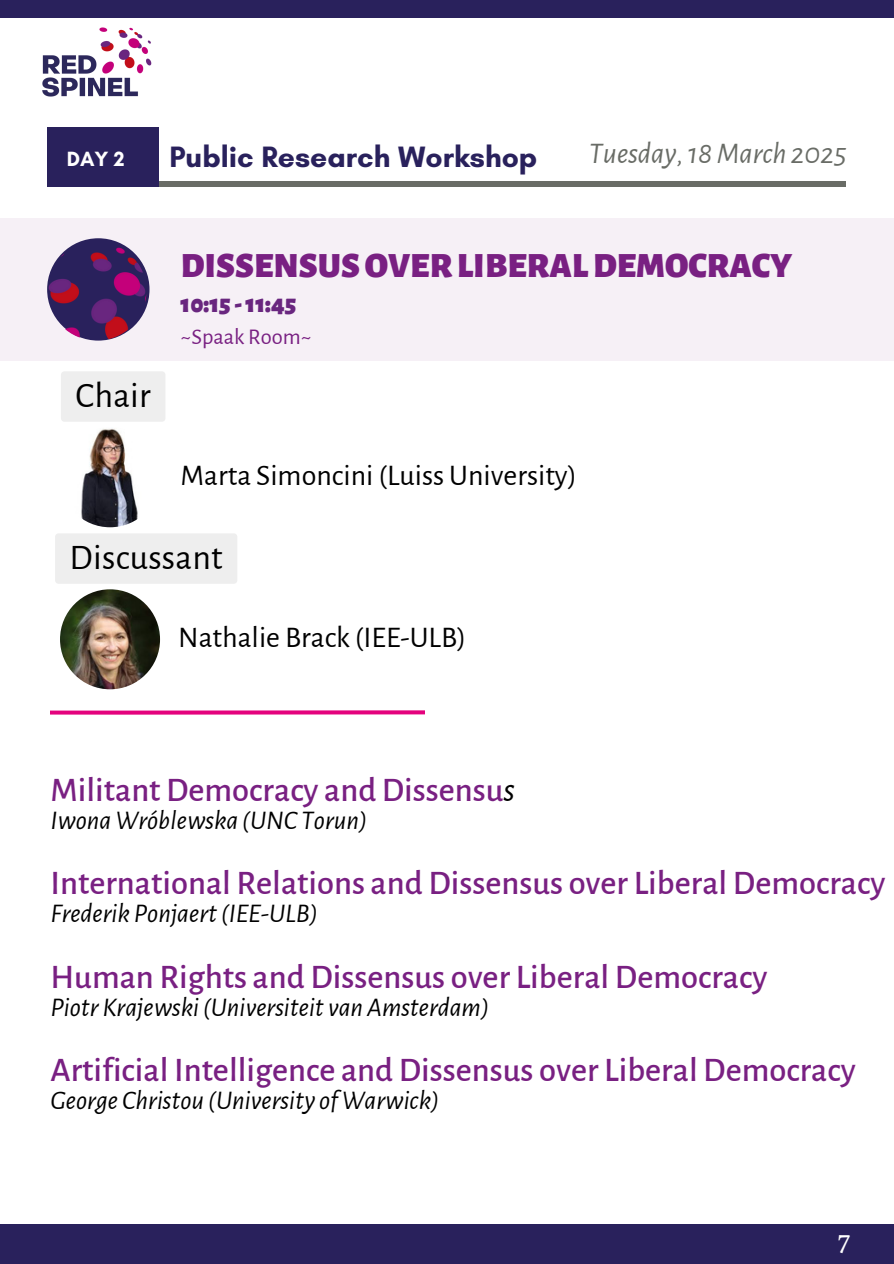
<style>
.page{position:relative;width:894px;height:1264px;background:#fff}
.page>*{position:absolute;margin:0;border:0;box-sizing:border-box;transform-origin:0 0}
.t1{font:36px "Alegreya Sans";letter-spacing:.005em;color:#000}
.t2{font:900 35.85px "Alegreya Sans";color:#792082}
.t3{font:500 34.5px "Alegreya Sans";color:#792082}
.t4{font:30px "Alegreya Sans";color:#000}
.t5{font:700 30px "Glacial Indifference";color:#29215c}
.t6{font:italic 30px "Alegreya Sans";color:#696c66}
.t7{font:30px "Alegreya";color:#fff}
.t8{font:italic 27px "Alegreya Sans";color:#000}
.t9{font:900 25.8px "Alegreya Sans";color:#69267f}
.t10{font:22.5px "Alegreya Sans";color:#792082}
.t11{font:700 21px "Glacial Indifference";color:#fff}
.s1{font-weight:400;font-style:italic;color:#000}
</style>
<div class="page">
<div style="left:0;top:0;width:893px;height:18px;background:#29215c"></div>
<img style="left:42px;top:27px;width:110px;height:70px">
<div style="left:47px;top:182px;width:798px;height:5px;background:#696c66"></div>
<div style="left:47px;top:128px;width:111px;height:59px;background:#29215c"></div>
<div style="left:0;top:218px;width:893px;height:142px;background:#f6f0f6"></div>
<svg style="left:47px;top:238px;width:102px;height:102px"></svg>
<img style="left:47px;top:241px;width:99px;height:99px;border-radius:50%">
<div style="left:61px;top:371px;width:104px;height:51px;background:#eee"></div>
<img style="left:60px;top:427px;width:100px;height:100px;border-radius:50%">
<svg style="left:50px;top:710px;width:374px;height:4px"></svg>
<div style="left:55px;top:533px;width:182px;height:50px;background:#eee"></div>
<img style="left:60px;top:589px;width:100px;height:100px;border-radius:50%">
<div style="left:0;top:1223px;width:893px;height:40px;background:#29215c"></div>
<p class="t11" style="left:67px;top:146px;width:59px">DAY 2</p>
<h4 class="t5" style="left:169px;top:138px;width:369px">Public Research Workshop</h4>
<h2 class="t6" style="left:588px;top:139px;width:259px">Tuesday,18March 2025</h2>
<h5 class="t1" style="left:75px;top:378px;width:77px">Chair</h5>
<h3 class="t2" style="left:181px;top:248px;width:612px">DISSENSUSOVERLIBERALDEMOCRACY</h3>
<p class="t9" style="left:180px;top:291px;width:117px">10:15 -11:45</p>
<h1 class="t10" style="left:180px;top:326px;width:132px">~Spaak Room~</h1>
<p class="t4" style="left:180px;top:460px;width:398px">Marta Simoncini (Luiss University)</p>
<p class="t1" style="left:70px;top:540px;width:155px">Discussant</p>
<p class="t4" style="left:178px;top:622px;width:289px">Nathalie Brack (IEE-ULB)</p>
<p class="t3" style="left:50px;top:773px;width:465px">Militant Democracy and Dissensu<span class="s1">s</span></p>
<p class="t8" style="left:50px;top:807px;width:318px">Iwona Wróblewska (UNC Torun)</p>
<h4 class="t3" style="left:50px;top:866px;width:836px">International Relations and Dissensus over Liberal Democracy</h4>
<h4 class="t8" style="left:50px;top:900px;width:269px">Frederik Ponjaert(IEE-ULB)</h4>
<p class="t3" style="left:50px;top:960px;width:718px">Human Rights and Dissensus over Liberal Democracy</p>
<p class="t8" style="left:50px;top:994px;width:440px">Piotr Krajewski (Universiteit van Amsterdam)</p>
<h2 class="t3" style="left:50px;top:1053px;width:806px">Artificial Intelligence and Dissensus over Liberal Democracy</h2>
<h2 class="t8" style="left:50px;top:1087px;width:390px">George Christou (University of Warwick)</h2>
<p class="t7" style="left:837px;top:1219px;width:14px">7</p>
</div>
